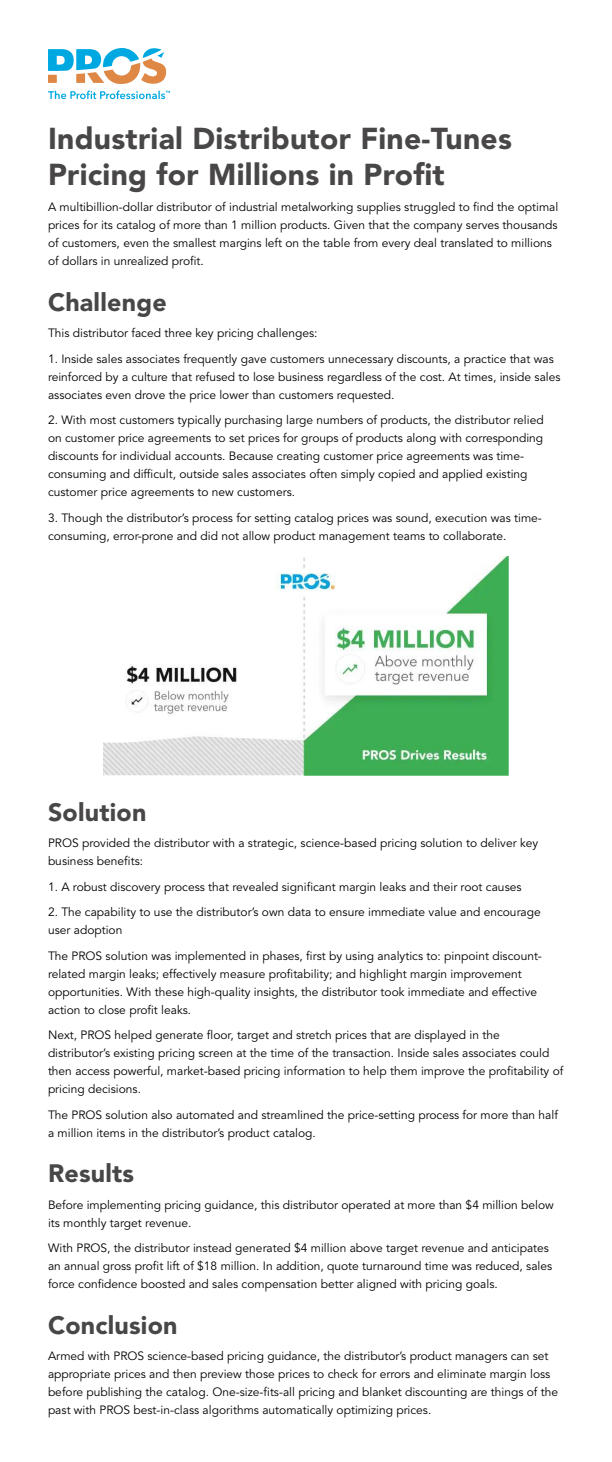
<style>
.page{position:relative;width:612px;height:1462px;background:#fff}
.page>*{position:absolute;margin:0;border:0;box-sizing:border-box;transform-origin:0 0}
.t1{font:900 30px/36px "Avenir LT Std";letter-spacing:.01em;color:#484646}
.t2{font:900 25px "Avenir LT Std";letter-spacing:.01em;color:#484646}
.t3{font:12px/18px "Avenir LT Std";color:#000}
</style>
<div class="page">
<svg style="left:48px;top:48px;width:118px;height:36px"></svg>
<svg style="left:48px;top:90px;width:122px;height:9px"></svg>
<img style="left:104px;top:557px;width:404px;height:218px">
<h1 class="t1" style="left:48px;top:120px;width:466px">Industrial Distributor Fine-Tunes<br>Pricing for Millions in Profit</h1>
<p class="t3" style="left:48px;top:198px;width:512px">A multibillion-dollar distributor of industrial metalworking supplies struggled to find the optimal prices for its catalog of more than 1 million products. Given that the company serves thousands of customers, even the smallest margins left on the table from every deal translated to millions of dollars in unrealized profit.</p>
<h2 class="t2" style="left:48px;top:287px;width:120px">Challenge</h2>
<p class="t3" style="left:48px;top:325px;width:271px">This distributor faced three key pricing challenges:</p>
<p class="t3" style="left:48px;top:350px;width:514px">1. Inside sales associates frequently gave customers unnecessary discounts, a practice that was reinforced by a culture that refused to lose business regardless of the cost. At times, inside sales associates even drove the price lower than customers requested.</p>
<p class="t3" style="left:48px;top:411px;width:497px">2. With most customers typically purchasing large numbers of products, the distributor relied on customer price agreements to set prices for groups of products along with corresponding discounts for individual accounts. Because creating customer price agreements was time&shy;consuming and difficult, outside sales associates often simply copied and applied existing customer price agreements to new customers.</p>
<p class="t3" style="left:48px;top:509px;width:495px">3. Though the distributor’s process for setting catalog prices was sound, execution was time&shy;consuming, error-prone and did not allow product management teams to collaborate.</p>
<h2 class="t2" style="left:48px;top:797px;width:100px">Solution</h2>
<p class="t3" style="left:48px;top:834px;width:492px">PROS provided the distributor with a strategic, science-based pricing solution to deliver key business benefits:</p>
<p class="t3" style="left:48px;top:878px;width:475px">1. A robust discovery process that revealed significant margin leaks and their root causes</p>
<p class="t3" style="left:48px;top:903px;width:494px">2. The capability to use the distributor’s own data to ensure immediate value and encourage user adoption</p>
<p class="t3" style="left:48px;top:947px;width:495px">The PROS solution was implemented in phases, first by using analytics to: pinpoint discount&shy;related margin leaks; effectively measure profitability; and highlight margin improvement opportunities. With these high-quality insights, the distributor took immediate and effective action to close profit leaks.</p>
<p class="t3" style="left:48px;top:1026px;width:517px">Next, PROS helped generate floor, target and stretch prices that are displayed in the distributor’s existing pricing screen at the time of the transaction. Inside sales associates could then access powerful, market-based pricing information to help them improve the profitability of pricing decisions.</p>
<p class="t3" style="left:48px;top:1106px;width:511px">The PROS solution also automated and streamlined the price-setting process for more than half a million items in the distributor’s product catalog.</p>
<h2 class="t2" style="left:48px;top:1158px;width:88px">Results</h2>
<p class="t3" style="left:48px;top:1196px;width:507px">Before implementing pricing guidance, this distributor operated at more than $4 million below its monthly target revenue.</p>
<p class="t3" style="left:48px;top:1239px;width:506px">With PROS, the distributor instead generated $4 million above target revenue and anticipates an annual gross profit lift of $18 million. In addition, quote turnaround time was reduced, sales force confidence boosted and sales compensation better aligned with pricing goals.</p>
<h2 class="t2" style="left:48px;top:1310px;width:131px">Conclusion</h2>
<p class="t3" style="left:48px;top:1347px;width:512px">Armed with PROS science-based pricing guidance, the distributor’s product managers can set appropriate prices and then preview those prices to check for errors and eliminate margin loss before publishing the catalog. One-size-fits-all pricing and blanket discounting are things of the past with PROS best-in-class algorithms automatically optimizing prices.</p>
</div>
